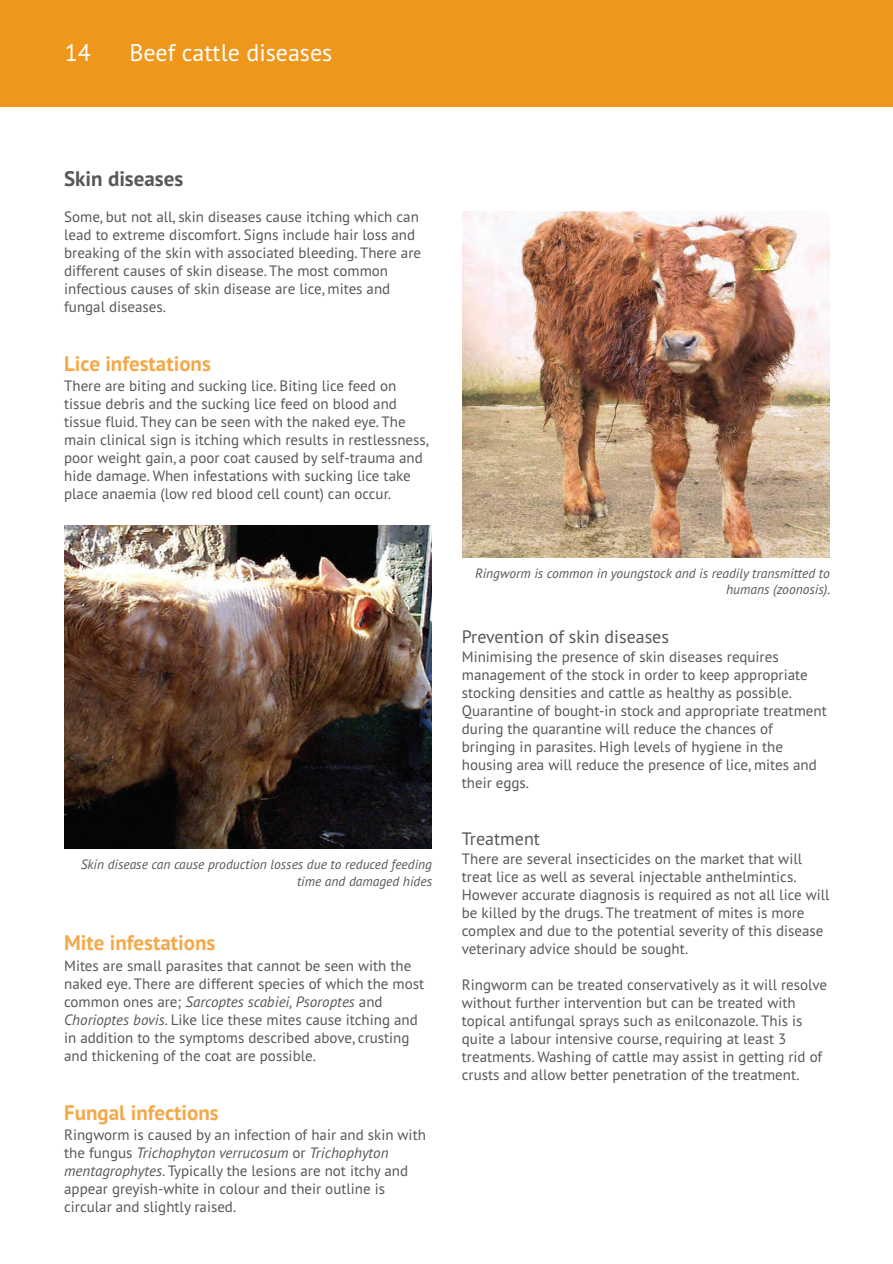
<style>
.page{position:relative;width:893px;height:1264px;background:#fff}
.page>*{position:absolute;margin:0;border:0;box-sizing:border-box;transform-origin:0 0}
.t1{font:24px "PT Sans";color:#fff}
.t2{font:700 21px "PT Sans";color:#f3a949}
.t3{font:700 21px "PT Sans";color:#57585a}
.t4{font:18px "PT Sans";color:#57585a}
.t5{font:15px/18px "PT Sans";color:#57585a}
.t6{font:italic 13.5px/16.2px "PT Sans";color:#57585a;text-align:right}
.s1{font-style:italic}
</style>
<div class="page">
<div style="left:0;top:0;width:893px;height:107px;background:#ef971b"></div>
<img style="left:64px;top:525px;width:367px;height:323px">
<img style="left:462px;top:211px;width:367px;height:346px">
<h1 class="t1" style="left:65px;top:37px;width:28px">14</h1>
<h1 class="t1" style="left:130px;top:37px;width:204px">Beef cattle diseases</h1>
<h2 class="t3" style="left:64px;top:165px;width:121px">Skin diseases</h2>
<p class="t5" style="left:64px;top:207px;width:358px">Some, but not all, skin diseases cause itching which can lead to extreme discomfort. Signs include hair loss and breaking of the skin with associated bleeding. There are different causes of skin disease. The most common infectious causes of skin disease are lice, mites and fungal diseases.</p>
<h2 class="t2" style="left:64px;top:349px;width:148px">Lice infestations</h2>
<p class="t5" style="left:64px;top:376px;width:366px">There are biting and sucking lice. Biting lice feed on tissue debris and the sucking lice feed on blood and tissue fluid. They can be seen with the naked eye. The main clinical sign is itching which results in restlessness, poor weight gain, a poor coat caused by self-trauma and hide damage. When infestations with sucking lice take place anaemia (low red blood cell count) can occur.</p>
<p class="t6" style="left:81px;top:856px;width:353px">Skin disease can cause production losses due to reduced feeding time and damaged hides</p>
<h2 class="t2" style="left:64px;top:929px;width:153px">Mite infestations</h2>
<p class="t5" style="left:64px;top:956px;width:361px">Mites are small parasites that cannot be seen with the naked eye. There are different species of which the most common ones are; <span class="s1">Sarcoptes scabiei, Psoroptes</span> and <span class="s1">Chorioptes bovis</span>. Like lice these mites cause itching and in addition to the symptoms described above, crusting and thickening of the coat are possible.</p>
<h2 class="t2" style="left:64px;top:1098px;width:156px">Fungal infections</h2>
<p class="t5" style="left:64px;top:1125px;width:363px">Ringworm is caused by an infection of hair and skin with the fungus <span class="s1">Trichophyton verrucosum</span> or <span class="s1">Trichophyton mentagrophytes</span>. Typically the lesions are not itchy and appear greyish-white in colour and their outline is circular and slightly raised.</p>
<p class="t6" style="left:475px;top:564px;width:356px">Ringworm is common in youngstock and is readily transmitted to humans (zoonosis).</p>
<p class="t4" style="left:462px;top:625px;width:209px">Prevention of skin diseases</p>
<p class="t5" style="left:462px;top:647px;width:366px">Minimising the presence of skin diseases requires management of the stock in order to keep appropriate stocking densities and cattle as healthy as possible.<br>Quarantine of bought-in stock and appropriate treatment during the quarantine will reduce the chances of bringing in parasites. High levels of hygiene in the housing area will reduce the presence of lice, mites and their eggs.</p>
<p class="t4" style="left:462px;top:826px;width:80px">Treatment</p>
<p class="t5" style="left:462px;top:849px;width:369px">There are several insecticides on the market that will treat lice as well as several injectable anthelmintics.<br>However accurate diagnosis is required as not all lice will be killed by the drugs. The treatment of mites is more complex and due to the potential severity of this disease veterinary advice should be sought.</p>
<p class="t5" style="left:462px;top:975px;width:367px">Ringworm can be treated conservatively as it will resolve without further intervention but can be treated with topical antifungal sprays such as enilconazole. This is quite a labour intensive course, requiring at least 3 treatments. Washing of cattle may assist in getting rid of crusts and allow better penetration of the treatment.</p>
</div>
